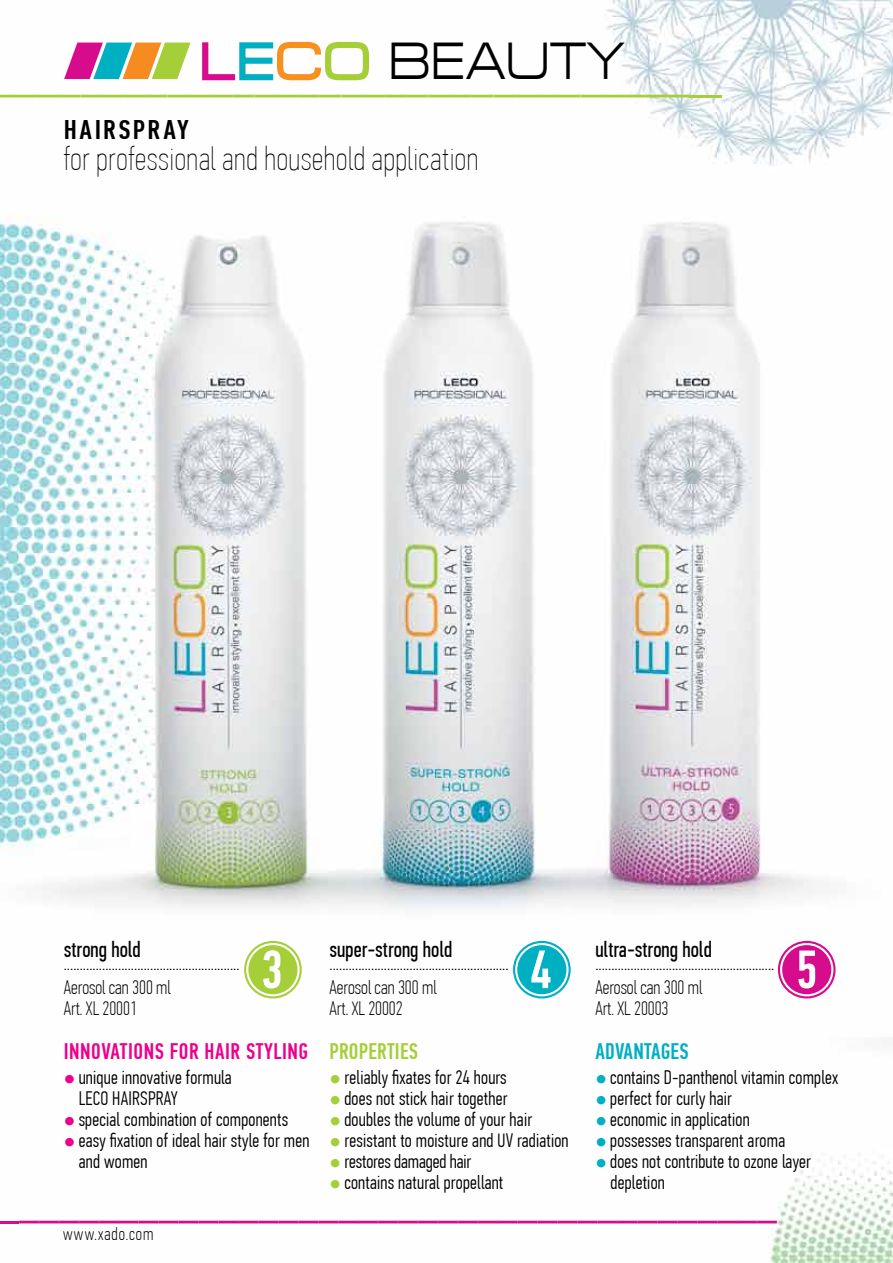
<style>
.page{position:relative;width:893px;height:1263px;background:#fff}
.page>*{position:absolute;margin:0;border:0;box-sizing:border-box;transform-origin:0 0}
.t1{font:500 54px "PF Din Text Comp Pro";color:#fff}
.t2{font:52.5px "Europe Ext";color:#000;scale:.9 1}
.t3{font:43.5px "PF Din Text Comp Pro";color:#d60c8c;scale:1.27 1}
.t4{font:43.5px "PF Din Text Comp Pro";color:#a6ce39}
.t5{font:33px "PF Din Text Comp Pro X Thin";letter-spacing:.02em;color:#000}
.t6{font:500 27px "PF Din Text Comp Pro";letter-spacing:.08em;color:#000;scale:1.1 1}
.t7{font:22.5px "PF Din Text Comp Pro";color:#000}
.t8{font:500 22.5px "PF Din Text Comp Pro";letter-spacing:.025em;color:#ec008c}
.t9{font:500 22.5px "PF Din Text Comp Pro";letter-spacing:.01em;color:#a6ce39}
.t10{font:500 22.5px "PF Din Text Comp Pro";letter-spacing:.01em;color:#00afc2}
.t11{font:300 19.5px/21px "PF Din Text Comp Pro";letter-spacing:.01em;color:#000}
.t12{font:100 19.5px "PF Din Text Comp Pro";color:#000}
.t13{font:100 18px "PF Din Text Comp Pro";letter-spacing:.055em;color:#000}
.s1{font-size:51px;color:#d60c8c}
.s2{font-size:51px;color:#00afc2}
.s3{font-size:51px;color:#f7901e}
.s4{font-size:51px;color:#a6ce39}
.s5{font-size:13.5px;color:#ec008c}
.s6{font-size:13.5px;color:#a6ce39}
.s7{font-size:13.5px;color:#00afc2}
</style>
<div class="page">
<img style="left:0;top:0;width:893px;height:1263px">
<div style="left:247px;top:944px;width:52px;height:51px;background:#a6ce39;border-radius:50%"></div>
<div style="left:244px;top:941px;width:58px;height:57px;border:6px solid #a6ce39;border-radius:50%"></div>
<div style="left:246px;top:943px;width:54px;height:53px;border:2px solid #fff;border-radius:50%"></div>
<div style="left:516px;top:944px;width:51px;height:51px;background:#00afc2;border-radius:50%"></div>
<div style="left:513px;top:941px;width:58px;height:57px;border:6px solid #00afc2;border-radius:50%"></div>
<div style="left:515px;top:943px;width:54px;height:53px;border:2px solid #fff;border-radius:50%"></div>
<div style="left:781px;top:944px;width:51px;height:51px;background:#d60c8c;border-radius:50%"></div>
<div style="left:778px;top:941px;width:58px;height:57px;border:6px solid #d60c8c;border-radius:50%"></div>
<div style="left:780px;top:943px;width:53px;height:53px;border:2px solid #fff;border-radius:50%"></div>
<svg style="left:201px;top:41px;width:169px;height:41px"></svg>
<svg style="left:64px;top:43px;width:127px;height:36px"></svg>
<h2 class="t2" style="left:200px;top:33px;width:582px"><span class="s1">L</span><span class="s2">E</span><span class="s3">C</span><span class="s4">O</span> BEAUTY <sub>_</sub></h2>
<h3 class="t4" style="left:-7px;top:53px;width:697px">________________________________</h3>
<h3 class="t6" style="left:64px;top:114px;width:115px">HAIRSPRAY</h3>
<h3 class="t5" style="left:64px;top:140px;width:416px">for professional and household application</h3>
<p class="t7" style="left:64px;top:936px;width:79px">strong hold</p>
<p class="t11" style="left:64px;top:953px;width:177px">.......................................................</p>
<p class="t12" style="left:64px;top:976px;width:109px">Aerosol can 300 ml</p>
<h1 class="t1" style="left:261px;top:938px;width:23px">3</h1>
<p class="t12" style="left:64px;top:997px;width:75px">Art. XL 20001</p>
<p class="t8" style="left:64px;top:1038px;width:246px">INNOVATIONS FOR HAIR STYLING</p>
<p class="t11" style="left:79px;top:1067px;width:155px;text-indent:-15px"><span class="s5">●</span> unique innovative formula<br>LECO HAIRSPRAY</p>
<p class="t11" style="left:64px;top:1109px;width:226px"><span class="s5">●</span> special combination of components</p>
<p class="t11" style="left:79px;top:1130px;width:232px;text-indent:-15px"><span class="s5">●</span> easy fixation of ideal hair style for men and women</p>
<p class="t7" style="left:330px;top:936px;width:124px">super-strong hold</p>
<p class="t11" style="left:330px;top:953px;width:181px">........................................................</p>
<p class="t12" style="left:330px;top:976px;width:109px">Aerosol can 300 ml</p>
<h1 class="t1" style="left:530px;top:938px;width:23px">4</h1>
<p class="t12" style="left:330px;top:997px;width:75px">Art. XL 20002</p>
<p class="t9" style="left:330px;top:1038px;width:90px">PROPERTIES</p>
<p class="t11" style="left:330px;top:1067px;width:179px"><span class="s6">●</span> reliably fixates for 24 hours</p>
<p class="t11" style="left:330px;top:1088px;width:179px"><span class="s6">●</span> does not stick hair together</p>
<p class="t11" style="left:330px;top:1109px;width:204px"><span class="s6">●</span> doubles the volume of your hair</p>
<p class="t11" style="left:330px;top:1130px;width:241px"><span class="s6">●</span> resistant to moisture and UV radiation</p>
<p class="t11" style="left:330px;top:1151px;width:143px"><span class="s6">●</span> restores damaged hair</p>
<p class="t11" style="left:330px;top:1172px;width:175px"><span class="s6">●</span> contains natural propellant</p>
<p class="t7" style="left:595px;top:936px;width:118px">ultra-strong hold</p>
<p class="t11" style="left:595px;top:953px;width:181px">........................................................</p>
<p class="t12" style="left:595px;top:976px;width:109px">Aerosol can 300 ml</p>
<h1 class="t1" style="left:796px;top:938px;width:23px">5</h1>
<p class="t12" style="left:595px;top:997px;width:75px">Art. XL 20003</p>
<p class="t10" style="left:595px;top:1038px;width:95px">ADVANTAGES</p>
<p class="t11" style="left:595px;top:1067px;width:245px"><span class="s7">●</span> contains D-panthenol vitamin complex</p>
<p class="t11" style="left:595px;top:1088px;width:138px"><span class="s7">●</span> perfect for curly hair</p>
<p class="t11" style="left:595px;top:1109px;width:156px"><span class="s7">●</span> economic in application</p>
<p class="t11" style="left:595px;top:1130px;width:191px"><span class="s7">●</span> possesses transparent aroma</p>
<p class="t11" style="left:610px;top:1151px;width:202px;text-indent:-15px"><span class="s7">●</span> does not contribute to ozone layer depletion</p>
<h3 class="t3" style="left:-9px;top:1178px;width:620px">_______________________________________</h3>
<p class="t13" style="left:63px;top:1224px;width:92px">www.xado.com</p>
</div>
